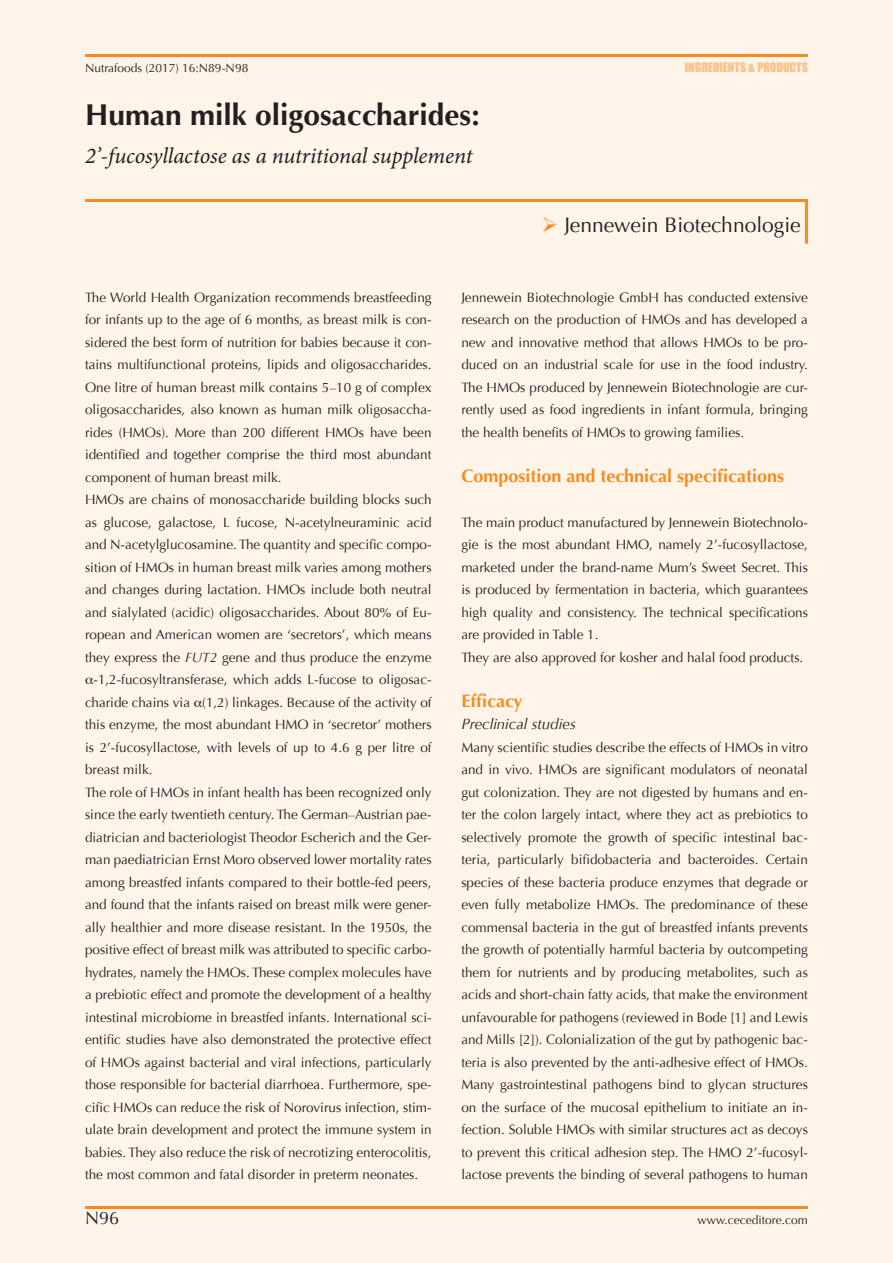
<style>
.page{position:relative;width:893px;height:1263px;background:#fef4e9}
.page>*{position:absolute;margin:0;border:0;box-sizing:border-box;transform-origin:0 0}
.t1{font:700 30px "Optima";color:#231f20}
.t2{font:italic 22.5px "Minion Pro";letter-spacing:-.005em;color:#231f20}
.t3{font:21px "Optima";color:#231f20}
.t4{font:700 18px "Optima";color:#f68b1f}
.t5{font:18px "Optima";color:#231f20}
.t6{font:italic 15px "Optima";color:#231f20}
.t7{font:13.5px/22.5px "Optima";color:#231f20;text-align:justify}
.t8{font:12px "Optima";color:#231f20}
.t9{font:12px "Impact";color:#fcc187}
.s1{font-style:italic}
.s2{color:#f68b1f}
</style>
<div class="page">
<hr style="left:85px;top:54px;width:723px;height:3px;background:#f68b1f">
<hr style="left:85px;top:1206px;width:723px;height:3px;background:#f68b1f">
<hr style="left:805px;top:200px;width:3px;height:44px;background:#f68b1f">
<hr style="left:85px;top:199px;width:723px;height:3px;background:#f68b1f">
<p class="t8" style="left:85px;top:61px;width:165px">Nutrafoods (2017) 16:N89-N98</p>
<p class="t9" style="left:685px;top:58px;width:125px">INGREDIENTS &amp; PRODUCTS</p>
<h1 class="t1" style="left:85px;top:98px;width:396px">Human milk oligosaccharides:</h1>
<h2 class="t2" style="left:85px;top:140px;width:389px">2’-fucosyllactose as a nutritional supplement</h2>
<p class="t7" style="left:85px;top:286px;width:348px">The World Health Organization recommends breastfeeding</p>
<p class="t7" style="left:85px;top:308px;width:348px">for infants up to the age of 6 months, as breast milk is con-</p>
<p class="t7" style="left:85px;top:331px;width:348px">sidered the best form of nutrition for babies because it con-</p>
<p class="t7" style="left:85px;top:353px;width:348px">tains multifunctional proteins, lipids and oligosaccharides.</p>
<p class="t7" style="left:85px;top:376px;width:348px">One litre of human breast milk contains 5–10 g of complex</p>
<p class="t7" style="left:85px;top:398px;width:348px">oligosaccharides, also known as human milk oligosaccha-</p>
<p class="t7" style="left:85px;top:421px;width:348px">rides (HMOs). More than 200 different HMOs have been</p>
<p class="t7" style="left:85px;top:443px;width:348px">identified and together comprise the third most abundant</p>
<p class="t7" style="left:85px;top:466px;width:198px">component of human breast milk.</p>
<p class="t7" style="left:85px;top:488px;width:348px">HMOs are chains of monosaccharide building blocks such</p>
<p class="t7" style="left:85px;top:511px;width:348px">as glucose, galactose, L fucose, N-acetylneuraminic acid</p>
<p class="t7" style="left:85px;top:533px;width:348px">and N-acetylglucosamine. The quantity and specific compo-</p>
<p class="t7" style="left:85px;top:556px;width:348px">sition of HMOs in human breast milk varies among mothers</p>
<p class="t7" style="left:85px;top:578px;width:348px">and changes during lactation. HMOs include both neutral</p>
<p class="t7" style="left:85px;top:601px;width:348px">and sialylated (acidic) oligosaccharides. About 80% of Eu-</p>
<p class="t7" style="left:85px;top:623px;width:348px">ropean and American women are ‘secretors’, which means</p>
<p class="t7" style="left:85px;top:646px;width:348px">they express the <span class="s1">FUT2</span> gene and thus produce the enzyme</p>
<p class="t7" style="left:94px;top:668px;width:339px">-1,2-fucosyltransferase, which adds L-fucose to oligosac-</p>
<p class="t7" style="left:85px;top:691px;width:348px">charide chains via (1,2) linkages. Because of the activity of</p>
<p class="t7" style="left:85px;top:713px;width:348px">this enzyme, the most abundant HMO in ‘secretor’ mothers</p>
<p class="t7" style="left:85px;top:736px;width:348px">is 2’-fucosyllactose, with levels of up to 4.6 g per litre of</p>
<p class="t7" style="left:85px;top:758px;width:69px">breast milk.</p>
<p class="t7" style="left:85px;top:781px;width:348px">The role of HMOs in infant health has been recognized only</p>
<p class="t7" style="left:85px;top:803px;width:348px">since the early twentieth century. The German–Austrian pae-</p>
<p class="t7" style="left:85px;top:826px;width:348px">diatrician and bacteriologist Theodor Escherich and the Ger-</p>
<p class="t7" style="left:85px;top:848px;width:348px">man paediatrician Ernst Moro observed lower mortality rates</p>
<p class="t7" style="left:85px;top:871px;width:348px">among breastfed infants compared to their bottle-fed peers,</p>
<p class="t7" style="left:85px;top:893px;width:348px">and found that the infants raised on breast milk were gener-</p>
<p class="t7" style="left:85px;top:916px;width:348px">ally healthier and more disease resistant. In the 1950s, the</p>
<p class="t7" style="left:85px;top:938px;width:348px">positive effect of breast milk was attributed to specific carbo-</p>
<p class="t7" style="left:85px;top:961px;width:348px">hydrates, namely the HMOs. These complex molecules have</p>
<p class="t7" style="left:85px;top:983px;width:348px">a prebiotic effect and promote the development of a healthy</p>
<p class="t7" style="left:85px;top:1006px;width:348px">intestinal microbiome in breastfed infants. International sci-</p>
<p class="t7" style="left:85px;top:1029px;width:348px">entific studies have also demonstrated the protective effect</p>
<p class="t7" style="left:85px;top:1051px;width:348px">of HMOs against bacterial and viral infections, particularly</p>
<p class="t7" style="left:85px;top:1074px;width:348px">those responsible for bacterial diarrhoea. Furthermore, spe-</p>
<p class="t7" style="left:85px;top:1096px;width:348px">cific HMOs can reduce the risk of Norovirus infection, stim-</p>
<p class="t7" style="left:85px;top:1119px;width:348px">ulate brain development and protect the immune system in</p>
<p class="t7" style="left:85px;top:1141px;width:348px">babies. They also reduce the risk of necrotizing enterocolitis,</p>
<p class="t7" style="left:85px;top:1164px;width:335px">the most common and fatal disorder in preterm neonates.</p>
<h3 class="t3" style="left:542px;top:213px;width:260px"><span class="s2">➢</span> Jennewein Biotechnologie</h3>
<p class="t7" style="left:461px;top:286px;width:348px">Jennewein Biotechnologie GmbH has conducted extensive research on the production of HMOs and has developed a new and innovative method that allows HMOs to be pro&shy;duced on an industrial scale for use in the food industry.<br>The HMOs produced by Jennewein Biotechnologie are cur&shy;rently used as food ingredients in infant formula, bringing the health benefits of HMOs to growing families.</p>
<h3 class="t4" style="left:461px;top:465px;width:324px">Composition and technical specifications</h3>
<p class="t7" style="left:461px;top:511px;width:348px;text-align:left">The main product manufactured by Jennewein Biotechnolo&shy;gie is the most abundant HMO, namely 2’-fucosyllactose, marketed under the brand-name Mum’s Sweet Secret. This is produced by fermentation in bacteria, which guarantees high quality and consistency. The technical specifications are provided in Table 1.<br>They are also approved for kosher and halal food products.</p>
<h3 class="t4" style="left:461px;top:690px;width:63px">Efficacy</h3>
<p class="t6" style="left:461px;top:715px;width:116px">Preclinical studies</p>
<p class="t7" style="left:461px;top:736px;width:348px">Many scientific studies describe the effects of HMOs in vitro and in vivo. HMOs are significant modulators of neonatal gut colonization. They are not digested by humans and en&shy;ter the colon largely intact, where they act as prebiotics to selectively promote the growth of specific intestinal bac&shy;teria, particularly bifidobacteria and bacteroides. Certain species of these bacteria produce enzymes that degrade or even fully metabolize HMOs. The predominance of these commensal bacteria in the gut of breastfed infants prevents the growth of potentially harmful bacteria by outcompeting them for nutrients and by producing metabolites, such as acids and short-chain fatty acids, that make the environment unfavourable for pathogens (reviewed in Bode [1] and Lewis and Mills [2]). Colonialization of the gut by pathogenic bac&shy;teria is also prevented by the anti-adhesive effect of HMOs.<br>Many gastrointestinal pathogens bind to glycan structures on the surface of the mucosal epithelium to initiate an in&shy;fection. Soluble HMOs with similar structures act as decoys to prevent this critical adhesion step. The HMO 2’-fucosyl&shy;lactose prevents the binding of several pathogens to human</p>
<h3 class="t5" style="left:85px;top:1208px;width:36px">N96</h3>
<p class="t8" style="left:697px;top:1213px;width:112px">www.ceceditore.com</p>
</div>
